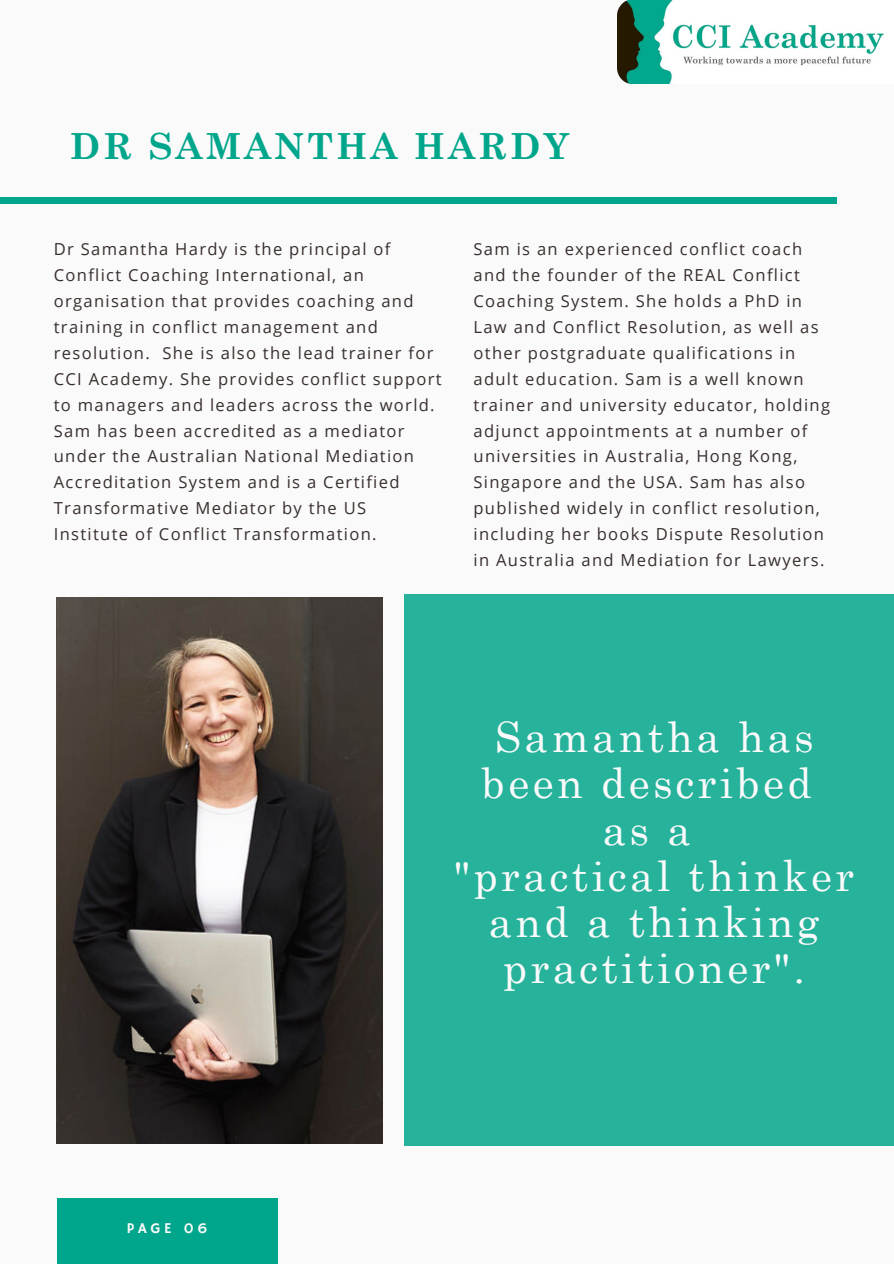
<style>
.page{position:relative;width:894px;height:1264px;background:#fff}
.page>*{position:absolute;margin:0;border:0;box-sizing:border-box;transform-origin:0 0}
.t1{font:42px/46.2px "Century Schoolbook";letter-spacing:.08em;color:#fafafa;text-align:center}
.t2{font:700 36px "Century Schoolbook";letter-spacing:.08em;color:#00a68b}
.t3{font:16.5px/26px "Open Sans";letter-spacing:.08em;color:#382f2d}
.t4{font:14.85px "Hammersmith One";letter-spacing:.25em;color:#fafafa}
</style>
<div class="page">
<div style="left:0;top:0;width:893px;height:1263px;background:#fafafa"></div>
<div style="left:0;top:197px;width:836px;height:7px;background:#00a68b"></div>
<div style="left:404px;top:594px;width:489px;height:552px;background:#26b29b"></div>
<div style="left:57px;top:1198px;width:220px;height:65px;background:#00a68b"></div>
<img style="left:57px;top:597px;width:325px;height:546px">
<img style="left:617px;top:0;width:267px;height:83px">
<h2 class="t2" style="left:70px;top:124px;width:500px">DR SAMANTHA HARDY</h2>
<p class="t3" style="left:54px;top:236px;width:389px">Dr Samantha Hardy is the principal of Conflict Coaching International, an organisation that provides coaching and training in conflict management and resolution. She is also the lead trainer for CCI Academy. She provides conflict support to managers and leaders across the world.<br>Sam has been accredited as a mediator under the Australian National Mediation Accreditation System and is a Certified Transformative Mediator by the US Institute of Conflict Transformation.</p>
<p class="t3" style="left:473px;top:236px;width:358px">Sam is an experienced conflict coach and the founder of the REAL Conflict Coaching System. She holds a PhD in Law and Conflict Resolution, as well as other postgraduate qualifications in adult education. Sam is a well known trainer and university educator, holding adjunct appointments at a number of universities in Australia, Hong Kong, Singapore and the USA. Sam has also published widely in conflict resolution, including her books Dispute Resolution in Australia and Mediation for Lawyers.</p>
<p class="t4" style="left:127px;top:1219px;width:82px">PAGE 06</p>
<h1 class="t1" style="left:454px;top:713px;width:401px">Samantha has been described<br>as a<br>"practical thinker and a thinking practitioner".</h1>
</div>
